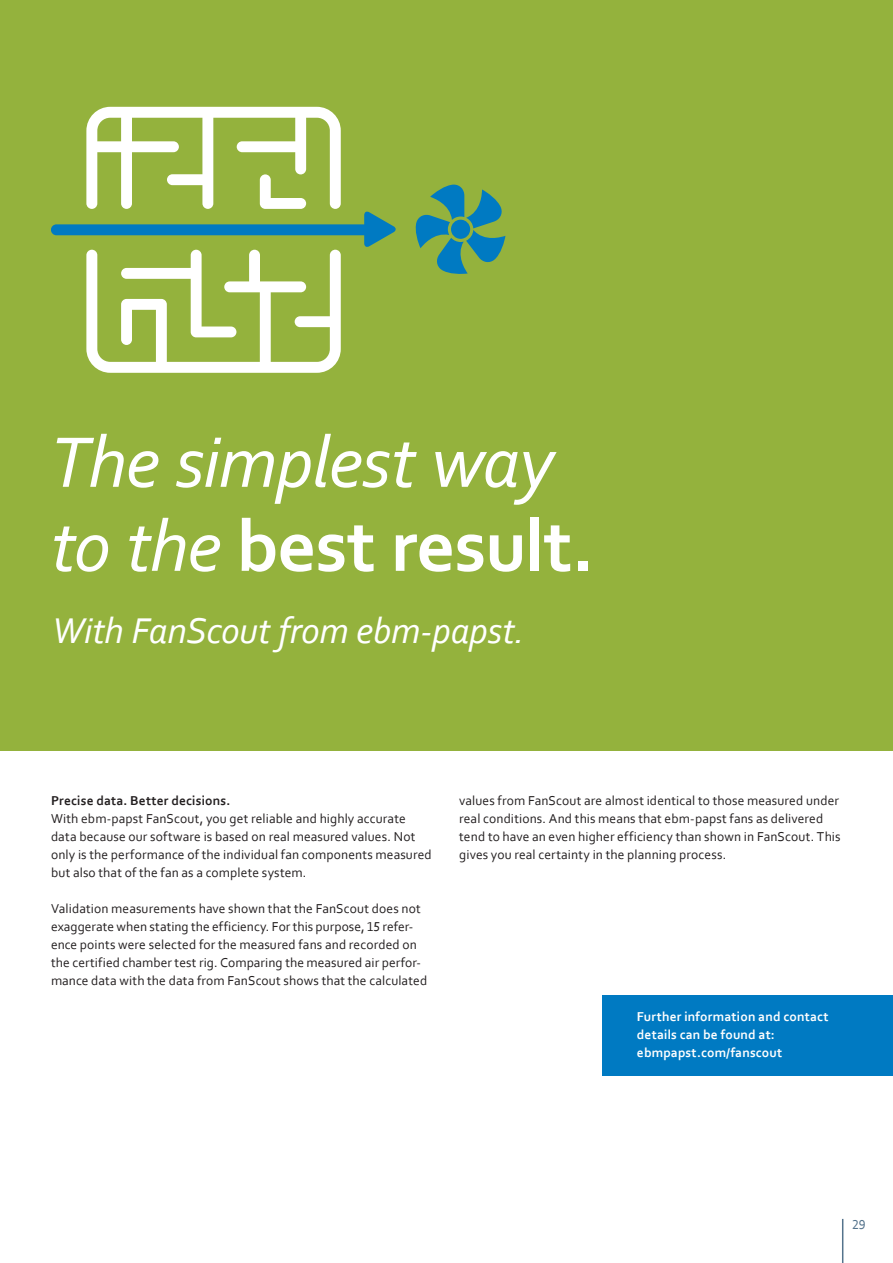
<style>
.page{position:relative;width:893px;height:1263px;background:#fff}
.page>*{position:absolute;margin:0;border:0;box-sizing:border-box;transform-origin:0 0}
.BRO_A4_Headline_36_39_6pt_white{font:italic 75px/84px "Corbel";letter-spacing:-.02em;color:#fff}
.BRO_A4_Headline_36_39_6pt_white-2{font:italic 37.5px "Corbel";letter-spacing:-.01em;color:#fff}
.BRO_A4_Copy_9_12pt_black_grid{font:13.5px/18px "Corbel";letter-spacing:.005em;color:#231f20}
.BRO_A4_Copy_9_12pt_white_grid{font:700 13.5px/18px "Corbel";letter-spacing:.015em;color:#fff}
.BRO_A4_Subline_9_12pt_black_grid{font:700 13.5px "Corbel";letter-spacing:.015em;color:#231f20}
.t1{font:13.5px "Corbel";color:#54738c}
.s1{font-weight:700;font-style:normal}
</style>
<div class="page">
<div style="left:0;top:0;width:893px;height:751px;background:#94b23d"></div>
<svg style="left:415px;top:185px;width:90px;height:89px"></svg>
<svg style="left:51px;top:107px;width:345px;height:266px"></svg>
<div style="left:603px;top:995px;width:290px;height:81px;background:#007ac2"></div>
<hr style="left:842px;top:1219px;width:1px;height:44px;background:#54738c">
<p class="BRO_A4_Headline_36_39_6pt_white" style="left:50px;top:418px;width:545px">The simplest way to the <span class="s1">best result.</span></p>
<p class="BRO_A4_Headline_36_39_6pt_white-2" style="left:52px;top:607px;width:474px">With FanScout from ebm-papst.</p>
<p class="BRO_A4_Subline_9_12pt_black_grid" style="left:51px;top:792px;width:181px">Precise data. Better decisions.</p>
<p class="BRO_A4_Copy_9_12pt_black_grid" style="left:51px;top:809px;width:382px">With ebm-papst FanScout, you get reliable and highly accurate data because our software is based on real measured values. Not only is the performance of the individual fan components measured but also that of the fan as a complete system.</p>
<p class="BRO_A4_Copy_9_12pt_black_grid" style="left:51px;top:899px;width:378px">Validation measurements have shown that the FanScout does not exaggerate when stating the efficiency. For this purpose, 15 refer&shy;ence points were selected for the measured fans and recorded on the certified chamber test rig. Comparing the measured air perfor&shy;mance data with the data from FanScout shows that the calculated</p>
<p class="BRO_A4_Copy_9_12pt_black_grid" style="left:459px;top:791px;width:383px">values from FanScout are almost identical to those measured under real conditions. And this means that ebm-papst fans as delivered tend to have an even higher efficiency than shown in FanScout. This gives you real certainty in the planning process.</p>
<p class="BRO_A4_Copy_9_12pt_white_grid" style="left:637px;top:1007px;width:193px">Further information and contact details can be found at: ebmpapst.com/fanscout</p>
<p class="t1" style="left:852px;top:1216px;width:15px">29</p>
</div>
